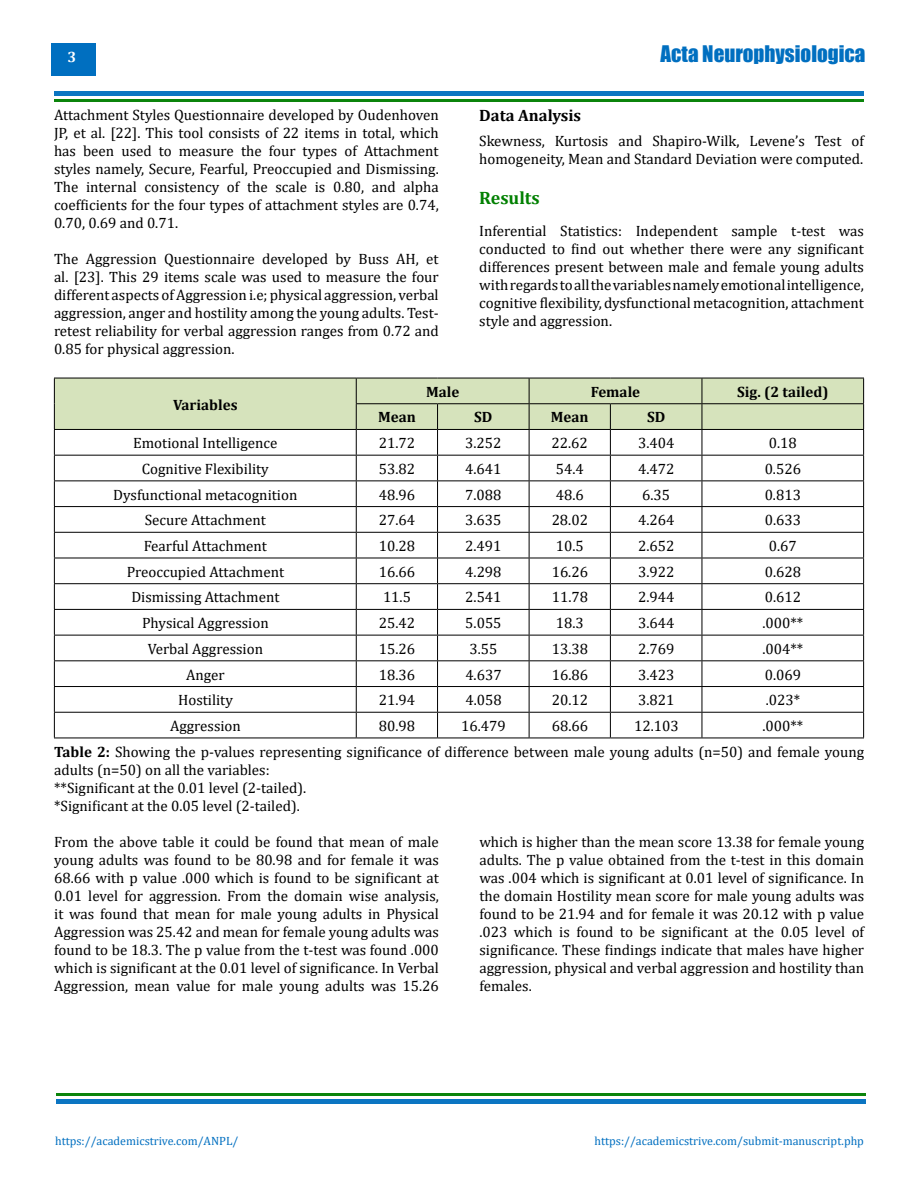
<style>
.page{position:relative;width:918px;height:1188px;background:#fff}
.page>*{position:absolute;margin:0;border:0;box-sizing:border-box;transform-origin:0 0}
.t1{font:21px "Impact";color:#006fc0}
.t2{font:700 18px "Cambria";color:#008000}
.t3{font:700 16.5px "Cambria";color:#000}
.t4{font:15px/18px "Cambria";color:#000;text-align:justify}
.t5{font:700 15px "Cambria";color:#000}
.t6{font:700 15px "Cambria";color:#fff}
.t7{font:12px "Cambria";color:#006fc0}
.s1{font-weight:700}
</style>
<div class="page">
<div style="left:51px;top:43px;width:45px;height:33px;background:#006fc0"></div>
<div style="left:54px;top:91px;width:810px;height:5px;background:#0b75c2"></div>
<div style="left:56px;top:1099px;width:810px;height:5px;background:#0b75c2"></div>
<hr style="left:54px;top:99px;width:810px;height:3px;background:#007f01">
<hr style="left:56px;top:1094px;width:810px;height:2px;background:#007f01">
<svg style="left:54px;top:378px;width:810px;height:360px"></svg>
<hr style="left:54px;top:738px;width:302px;height:1px;background:#000">
<hr style="left:356px;top:738px;width:82px;height:1px;background:#000">
<hr style="left:438px;top:738px;width:91px;height:1px;background:#000">
<hr style="left:529px;top:738px;width:81px;height:1px;background:#000">
<hr style="left:610px;top:738px;width:92px;height:1px;background:#000">
<hr style="left:702px;top:738px;width:162px;height:1px;background:#000">
<p class="t6" style="left:68px;top:47px;width:10px">3</p>
<p class="t4" style="left:54px;top:105px;width:386px">Attachment Styles Questionnaire developed by Oudenhoven JP, et al. [22]. This tool consists of 22 items in total, which has been used to measure the four types of Attachment styles namely, Secure, Fearful, Preoccupied and Dismissing.<br>The internal consistency of the scale is 0.80, and alpha coefficients for the four types of attachment styles are 0.74, 0.70, 0.69 and 0.71.</p>
<p class="t4" style="left:54px;top:249px;width:386px">The Aggression Questionnaire developed by Buss AH, et al. [23]. This 29 items scale was used to measure the four different aspects of Aggression i.e; physical aggression, verbal aggression, anger and hostility among the young adults. Test&shy;retest reliability for verbal aggression ranges from 0.72 and 0.85 for physical aggression.</p>
<h1 class="t1" style="left:661px;top:37px;width:206px">Acta Neurophysiologica</h1>
<p class="t3" style="left:479px;top:104px;width:103px">Data Analysis</p>
<p class="t4" style="left:479px;top:131px;width:386px">Skewness, Kurtosis and Shapiro-Wilk, Levene’s Test of homogeneity, Mean and Standard Deviation were computed.</p>
<p class="t2" style="left:479px;top:185px;width:62px">Results</p>
<p class="t4" style="left:479px;top:221px;width:386px">Inferential Statistics: Independent sample t-test was conducted to find out whether there were any significant differences present between male and female young adults with regards to all the variables namely emotional intelligence, cognitive flexibility, dysfunctional metacognition, attachment style and aggression.</p>
<p class="t5" style="left:173px;top:394px;width:66px">Variables</p>
<p class="t5" style="left:426px;top:381px;width:35px">Male</p>
<p class="t5" style="left:591px;top:381px;width:51px">Female</p>
<p class="t5" style="left:737px;top:381px;width:93px">Sig. (2 tailed)</p>
<p class="t5" style="left:378px;top:407px;width:39px">Mean</p>
<p class="t5" style="left:474px;top:407px;width:20px">SD</p>
<p class="t5" style="left:551px;top:407px;width:39px">Mean</p>
<p class="t5" style="left:647px;top:407px;width:20px">SD</p>
<p class="t4" style="left:133px;top:434px;width:146px">Emotional Intelligence</p>
<p class="t4" style="left:379px;top:434px;width:38px">21.72</p>
<p class="t4" style="left:465px;top:434px;width:38px">3.252</p>
<p class="t4" style="left:552px;top:434px;width:38px">22.62</p>
<p class="t4" style="left:638px;top:434px;width:38px">3.404</p>
<p class="t4" style="left:769px;top:434px;width:30px">0.18</p>
<p class="t4" style="left:142px;top:460px;width:129px">Cognitive Flexibility</p>
<p class="t4" style="left:379px;top:460px;width:38px">53.82</p>
<p class="t4" style="left:465px;top:460px;width:38px">4.641</p>
<p class="t4" style="left:556px;top:460px;width:30px">54.4</p>
<p class="t4" style="left:638px;top:460px;width:38px">4.472</p>
<p class="t4" style="left:765px;top:460px;width:38px">0.526</p>
<p class="t4" style="left:113px;top:485px;width:186px">Dysfunctional metacognition</p>
<p class="t4" style="left:379px;top:485px;width:38px">48.96</p>
<p class="t4" style="left:465px;top:485px;width:38px">7.088</p>
<p class="t4" style="left:556px;top:485px;width:30px">48.6</p>
<p class="t4" style="left:642px;top:485px;width:30px">6.35</p>
<p class="t4" style="left:765px;top:485px;width:38px">0.813</p>
<p class="t4" style="left:145px;top:511px;width:122px">Secure Attachment</p>
<p class="t4" style="left:379px;top:511px;width:38px">27.64</p>
<p class="t4" style="left:465px;top:511px;width:38px">3.635</p>
<p class="t4" style="left:552px;top:511px;width:38px">28.02</p>
<p class="t4" style="left:638px;top:511px;width:38px">4.264</p>
<p class="t4" style="left:765px;top:511px;width:38px">0.633</p>
<p class="t4" style="left:144px;top:537px;width:125px">Fearful Attachment</p>
<p class="t4" style="left:379px;top:537px;width:38px">10.28</p>
<p class="t4" style="left:465px;top:537px;width:38px">2.491</p>
<p class="t4" style="left:556px;top:537px;width:30px">10.5</p>
<p class="t4" style="left:638px;top:537px;width:38px">2.652</p>
<p class="t4" style="left:769px;top:537px;width:30px">0.67</p>
<p class="t4" style="left:127px;top:563px;width:159px">Preoccupied Attachment</p>
<p class="t4" style="left:379px;top:563px;width:38px">16.66</p>
<p class="t4" style="left:465px;top:563px;width:38px">4.298</p>
<p class="t4" style="left:552px;top:563px;width:38px">16.26</p>
<p class="t4" style="left:638px;top:563px;width:38px">3.922</p>
<p class="t4" style="left:765px;top:563px;width:38px">0.628</p>
<p class="t4" style="left:131px;top:588px;width:150px">Dismissing Attachment</p>
<p class="t4" style="left:383px;top:588px;width:30px">11.5</p>
<p class="t4" style="left:465px;top:588px;width:38px">2.541</p>
<p class="t4" style="left:552px;top:588px;width:38px">11.78</p>
<p class="t4" style="left:638px;top:588px;width:38px">2.944</p>
<p class="t4" style="left:765px;top:588px;width:38px">0.612</p>
<p class="t4" style="left:142px;top:614px;width:128px">Physical Aggression</p>
<p class="t4" style="left:379px;top:614px;width:38px">25.42</p>
<p class="t4" style="left:465px;top:614px;width:38px">5.055</p>
<p class="t4" style="left:556px;top:614px;width:30px">18.3</p>
<p class="t4" style="left:638px;top:614px;width:38px">3.644</p>
<p class="t4" style="left:763px;top:614px;width:42px">.000**</p>
<p class="t4" style="left:148px;top:640px;width:117px">Verbal Aggression</p>
<p class="t4" style="left:379px;top:640px;width:38px">15.26</p>
<p class="t4" style="left:469px;top:640px;width:30px">3.55</p>
<p class="t4" style="left:552px;top:640px;width:38px">13.38</p>
<p class="t4" style="left:638px;top:640px;width:38px">2.769</p>
<p class="t4" style="left:763px;top:640px;width:42px">.004**</p>
<p class="t4" style="left:186px;top:665px;width:40px">Anger</p>
<p class="t4" style="left:379px;top:665px;width:38px">18.36</p>
<p class="t4" style="left:465px;top:665px;width:38px">4.637</p>
<p class="t4" style="left:552px;top:665px;width:38px">16.86</p>
<p class="t4" style="left:638px;top:665px;width:38px">3.423</p>
<p class="t4" style="left:765px;top:665px;width:38px">0.069</p>
<p class="t4" style="left:178px;top:691px;width:56px">Hostility</p>
<p class="t4" style="left:379px;top:691px;width:38px">21.94</p>
<p class="t4" style="left:465px;top:691px;width:38px">4.058</p>
<p class="t4" style="left:552px;top:691px;width:38px">20.12</p>
<p class="t4" style="left:638px;top:691px;width:38px">3.821</p>
<p class="t4" style="left:766px;top:691px;width:36px">.023*</p>
<p class="t4" style="left:170px;top:717px;width:72px">Aggression</p>
<p class="t4" style="left:379px;top:717px;width:38px">80.98</p>
<p class="t4" style="left:461px;top:717px;width:46px">16.479</p>
<p class="t4" style="left:552px;top:717px;width:38px">68.66</p>
<p class="t4" style="left:634px;top:717px;width:46px">12.103</p>
<p class="t4" style="left:54px;top:713px;width:811px;line-height:26.1px;text-indent:708px">.000**<br><span class="s1">Table 2:</span> Showing the p-values representing significance of difference between male young adults (n=50) and female young</p>
<p class="t4" style="left:54px;top:761px;width:254px;text-align:left">adults (n=50) on all the variables: **Significant at the 0.01 level (2-tailed). *Significant at the 0.05 level (2-tailed).</p>
<p class="t4" style="left:54px;top:833px;width:386px">From the above table it could be found that mean of male young adults was found to be 80.98 and for female it was 68.66 with p value .000 which is found to be significant at 0.01 level for aggression. From the domain wise analysis, it was found that mean for male young adults in Physical Aggression was 25.42 and mean for female young adults was found to be 18.3. The p value from the t-test was found .000 which is significant at the 0.01 level of significance. In Verbal Aggression, mean value for male young adults was 15.26</p>
<p class="t4" style="left:479px;top:833px;width:386px">which is higher than the mean score 13.38 for female young adults. The p value obtained from the t-test in this domain was .004 which is significant at 0.01 level of significance. In the domain Hostility mean score for male young adults was found to be 21.94 and for female it was 20.12 with p value .023 which is found to be significant at the 0.05 level of significance. These findings indicate that males have higher aggression, physical and verbal aggression and hostility than females.</p>
<p class="t7" style="left:55px;top:1134px;width:185px">https://academicstrive.com/ANPL/</p>
<p class="t7" style="left:594px;top:1134px;width:271px">https://academicstrive.com/submit-manuscript.php</p>
</div>
